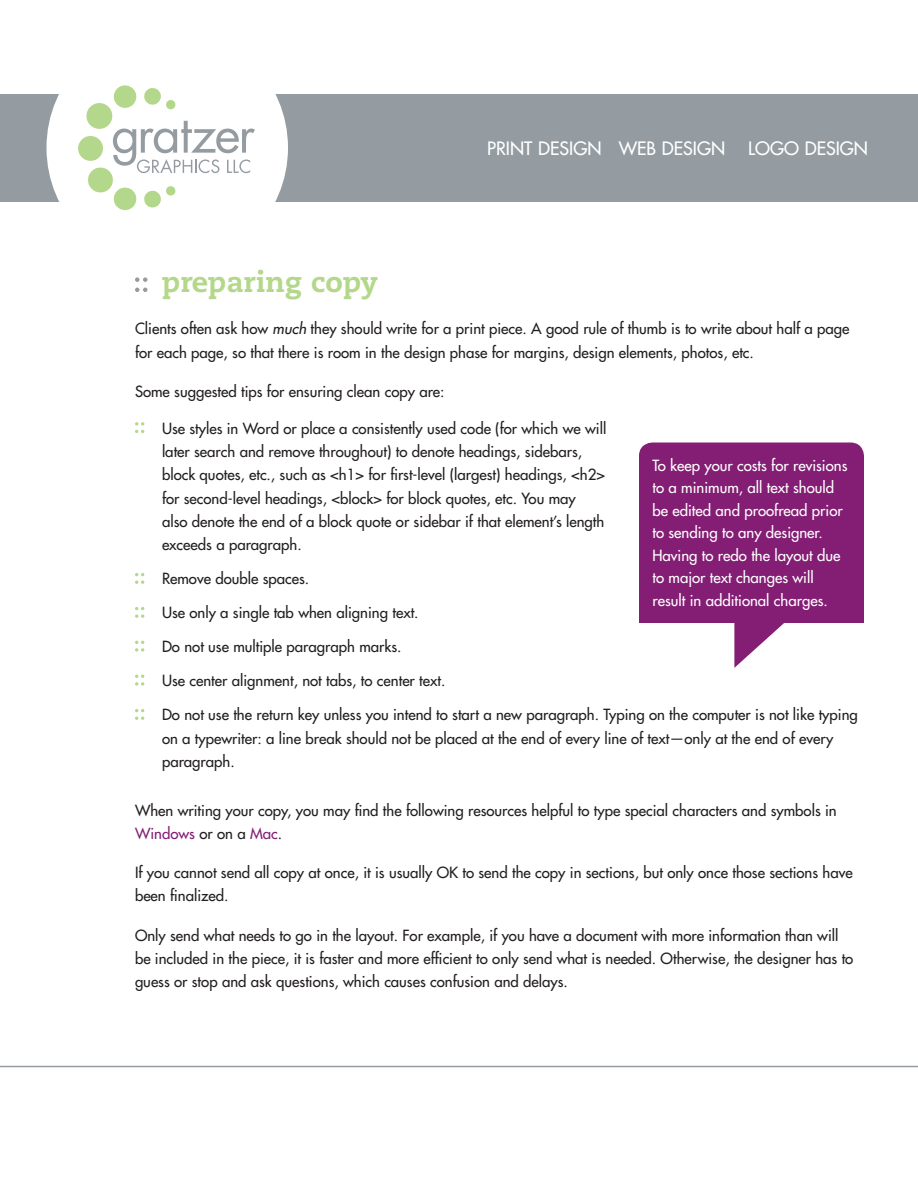
<style>
.page{position:relative;width:918px;height:1188px;background:#fff}
.page>*{position:absolute;margin:0;border:0;box-sizing:border-box;transform-origin:0 0}
.t1{font:800 28.5px "Caecilia";color:#b4d88b}
.t2{font:18px "Futura";color:#fff}
.t3{font:15px/23.2px "Futura";color:#231f20}
.t4{font:15px/22.5px "Futura";color:#fff}
.s1{font-style:italic}
.s2{color:#841e74}
</style>
<div class="page">
<div style="left:0;top:94px;width:918px;height:108px;background:#949ca1"></div>
<div style="left:46px;top:27px;width:242px;height:241px;background:#fff;border-radius:50%"></div>
<svg style="left:78px;top:85px;width:177px;height:125px"></svg>
<hr style="left:0;top:1066px;width:918px;height:1px;background:#949ca1">
<svg style="left:135px;top:277px;width:12px;height:5px"></svg>
<svg style="left:135px;top:288px;width:12px;height:4px"></svg>
<div style="left:639px;top:442px;width:225px;height:167px;background:#841e74;border-radius:14px"></div>
<div style="left:639px;top:543px;width:225px;height:80px;background:#841e74"></div>
<svg style="left:734px;top:623px;width:50px;height:45px"></svg>
<svg style="left:135px;top:422px;width:9px;height:11px"></svg>
<svg style="left:135px;top:573px;width:9px;height:11px"></svg>
<svg style="left:135px;top:607px;width:9px;height:11px"></svg>
<svg style="left:135px;top:641px;width:9px;height:11px"></svg>
<svg style="left:135px;top:675px;width:9px;height:11px"></svg>
<svg style="left:135px;top:709px;width:9px;height:11px"></svg>
<p class="t2" style="left:487px;top:137px;width:240px">print design web design</p>
<p class="t2" style="left:748px;top:137px;width:121px">logo design</p>
<h1 class="t1" style="left:162px;top:265px;width:217px">preparing copy</h1>
<p class="t3" style="left:135px;top:317px;width:716px">Clients often ask how <span class="s1">much</span> they should write for a print piece. A good rule of thumb is to write about half a page for each page, so that there is room in the design phase for margins, design elements, photos, etc.</p>
<p class="t3" style="left:135px;top:380px;width:311px">Some suggested tips for ensuring clean copy are:</p>
<p class="t3" style="left:162px;top:417px;width:446px">Use styles in Word or place a consistently used code (for which we will later search and remove throughout) to denote headings, sidebars, block quotes, etc., such as &lt;h1&gt; for first-level (largest) headings, &lt;h2&gt; for second-level headings, &lt;block&gt; for block quotes, etc. You may<br>also denote the end of a block quote or sidebar if that element’s length exceeds a paragraph.</p>
<p class="t3" style="left:162px;top:567px;width:149px">Remove double spaces.</p>
<p class="t3" style="left:162px;top:601px;width:258px">Use only a single tab when aligning text.</p>
<p class="t3" style="left:162px;top:635px;width:241px">Do not use multiple paragraph marks.</p>
<p class="t3" style="left:162px;top:669px;width:285px">Use center alignment, not tabs, to center text.</p>
<p class="t3" style="left:162px;top:703px;width:697px">Do not use the return key unless you intend to start a new paragraph. Typing on the computer is not like typing on a typewriter: a line break should not be placed at the end of every line of text—only at the end of every paragraph.</p>
<p class="t3" style="left:135px;top:798px;width:703px">When writing your copy, you may find the following resources helpful to type special characters and symbols in<br><span class="s2">Windows</span> or on a <span class="s2">Mac</span>.</p>
<p class="t3" style="left:135px;top:861px;width:719px">If you cannot send all copy at once, it is usually OK to send the copy in sections, but only once those sections have been finalized.</p>
<p class="t3" style="left:135px;top:924px;width:720px">Only send what needs to go in the layout. For example, if you have a document with more information than will be included in the piece, it is faster and more efficient to only send what is needed. Otherwise, the designer has to guess or stop and ask questions, which causes confusion and delays.</p>
<p class="t4" style="left:652px;top:454px;width:196px">To keep your costs for revisions to a minimum, all text should be edited and proofread prior to sending to any designer.<br>Having to redo the layout due to major text changes will result in additional charges.</p>
</div>
